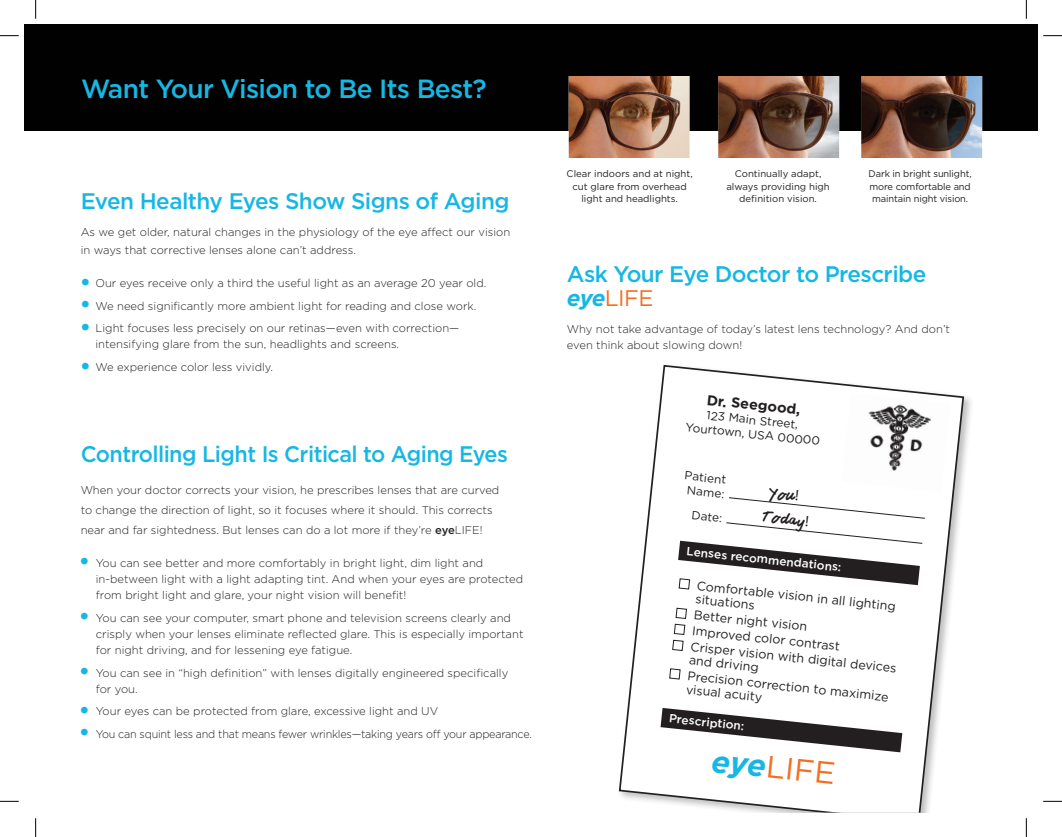
<style>
.page{position:relative;width:1062px;height:837px;background:#fff}
.page>*{position:absolute;margin:0;border:0;box-sizing:border-box;transform-origin:0 0}
.t1{font:30.75px "Gotham";color:#f36e21}
.t2{font:500 26.25px "Gotham";letter-spacing:-.025em;color:#16b7e4}
.t3{font:500 22.5px "Gotham";letter-spacing:-.025em;color:#16b7e4}
.t4{font:500 22.5px "Gotham";letter-spacing:-.025em;color:#16b7e4;scale:.96 1}
.t5{font:700 22.5px "Gotham";color:#16b7e4}
.t6{font:22.5px "Gotham";color:#f36e21}
.t7{font:15.12px/24.4px "Conran Script Normal";color:#231f20}
.t8{font:700 14.25px "Gotham";color:#231f20}
.t9{font:12.62px/16px "Gotham";color:#231f20}
.t10{font:11.75px/14.1px "Gotham";color:#231f20;text-align:center}
.t11{font:500 11.75px "Gotham";color:#fff}
.t12{font:300 11.25px/20px "Gotham";color:#231f20}
.t13{font:300 11.25px "Gotham";letter-spacing:-.02em;color:#231f20;scale:.96 1}
.t14{font:9.62px "Gotham";color:#231f20}
.s1{font-weight:500}
.s2{font-weight:700;font-style:italic;color:#16b7e4}
.s3{font-family:"Myriad Pro"}
</style>
<div class="page">
<div style="left:24px;top:24px;width:1013px;height:106px;background:#010101"></div>
<div style="left:616px;top:362px;width:358px;height:450px;background:#231f20;opacity:.29"></div>
<svg style="left:617px;top:364px;width:347px;height:448px"></svg>
<img style="left:841px;top:393px;width:109px;height:99px">
<svg style="left:640px;top:696px;width:282px;height:67px"></svg>
<svg style="left:657px;top:496px;width:283px;height:100px"></svg>
<svg style="left:671px;top:607px;width:16px;height:44px"></svg>
<svg style="left:668px;top:667px;width:13px;height:12px"></svg>
<img style="left:565px;top:76px;width:419px;height:81px">
<svg style="left:0;top:35px;width:19px;height:1px"></svg>
<svg style="left:1043px;top:35px;width:18px;height:1px"></svg>
<svg style="left:0;top:800px;width:19px;height:1px"></svg>
<svg style="left:1043px;top:800px;width:18px;height:1px"></svg>
<svg style="left:35px;top:0;width:1px;height:19px"></svg>
<svg style="left:35px;top:818px;width:1px;height:18px"></svg>
<svg style="left:1025px;top:0;width:1px;height:19px"></svg>
<svg style="left:1025px;top:818px;width:1px;height:18px"></svg>
<p class="t2" style="left:81px;top:72px;width:407px">Want Your Vision to Be Its Best?</p>
<p class="t3" style="left:81px;top:186px;width:430px">Even Healthy Eyes Show Signs of Aging</p>
<p class="t12" style="left:81px;top:223px;width:431px;line-height:17.5px">As we get older, natural changes in the physiology of the eye affect our vision in ways that corrective lenses alone can’t address.</p>
<p class="t12" style="left:95px;top:273px;width:392px">Our eyes receive only a third the useful light as an average 20 year old.</p>
<p class="t12" style="left:95px;top:295px;width:382px">We need significantly more ambient light for reading and close work.</p>
<p class="t12" style="left:95px;top:318px;width:365px">Light focuses less precisely on our retinas—even with correction—</p>
<p class="t12" style="left:95px;top:334px;width:305px">intensifying glare from the sun, headlights and screens.</p>
<p class="t12" style="left:95px;top:356px;width:179px">We experience color less vividly.</p>
<p class="t5" style="left:80px;top:267px;width:13px">•</p>
<p class="t5" style="left:80px;top:289px;width:13px">•</p>
<p class="t5" style="left:80px;top:312px;width:13px">•</p>
<p class="t5" style="left:80px;top:350px;width:13px">•</p>
<p class="t4" style="left:81px;top:439px;width:446px">Controlling Light Is Critical to Aging Eyes</p>
<p class="t12" style="left:81px;top:480px;width:420px">When your doctor corrects your vision, he prescribes lenses that are curved to change the direction of light, so it focuses where it should. This corrects near and far sightedness. But lenses can do a lot more if they’re <span class="s1">eye</span>LIFE!</p>
<p class="t5" style="left:79px;top:546px;width:13px">•</p>
<p class="t5" style="left:79px;top:601px;width:13px">•</p>
<p class="t5" style="left:79px;top:656px;width:13px">•</p>
<p class="t5" style="left:79px;top:695px;width:13px">•</p>
<p class="t5" style="left:79px;top:716px;width:13px">•</p>
<p class="t12" style="left:96px;top:552px;width:389px">You can see better and more comfortably in bright light, dim light and</p>
<p class="t12" style="left:96px;top:570px;width:429px;line-height:16.2px">in-between light with a light adapting tint. And when your eyes are protected from bright light and glare, your night vision will benefit!</p>
<p class="t12" style="left:96px;top:607px;width:417px">You can see your computer, smart phone and television screens clearly and</p>
<p class="t12" style="left:96px;top:623px;width:429px">crisply when your lenses eliminate reflected glare. This is especially important</p>
<p class="t12" style="left:96px;top:639px;width:258px">for night driving, and for lessening eye fatigue.</p>
<p class="t12" style="left:96px;top:662px;width:414px">You can see in “high definition” with lenses digitally engineered specifically</p>
<p class="t12" style="left:96px;top:678px;width:43px">for you.</p>
<p class="t12" style="left:96px;top:701px;width:344px">Your eyes can be protected from glare, excessive light and UV</p>
<p class="t13" style="left:96px;top:726px;width:455px">You can squint less and that means fewer wrinkles—taking years off your appearance.</p>
<p class="t14" style="left:566px;top:168px;width:128px">Clear indoors and at night,</p>
<p class="t14" style="left:572px;top:180px;width:116px">cut glare from overhead</p>
<p class="t14" style="left:581px;top:192px;width:98px">light and headlights.</p>
<p class="t14" style="left:734px;top:168px;width:88px">Continually adapt,</p>
<p class="t14" style="left:726px;top:180px;width:105px">always providing high</p>
<p class="t14" style="left:739px;top:192px;width:79px">definition vision.</p>
<p class="t14" style="left:868px;top:168px;width:104px">Dark in bright sunlight,</p>
<p class="t14" style="left:869px;top:180px;width:103px">more comfortable and</p>
<p class="t14" style="left:871px;top:192px;width:98px">maintain night vision.</p>
<p class="t3" style="left:567px;top:259px;width:361px">Ask Your Eye Doctor to Prescribe</p>
<p class="t6" style="left:567px;top:284px;width:88px"><span class="s2">eye</span>LIFE</p>
<p class="t12" style="left:567px;top:318px;width:384px">Why not take advantage of today’s latest lens technology? And don’t</p>
<p class="t12" style="left:567px;top:334px;width:177px">even think about slowing down!</p>
<p class="t8" style="left:707px;top:390px;width:96px;rotate:6deg">Dr. Seegood,</p>
<p class="t10" style="left:687px;top:405px;width:136px;rotate:6deg">123 Main Street,<br>Yourtown, USA 00000</p>
<p class="t10" style="left:685px;top:468px;width:43px;rotate:6deg">Patient<br>Name:</p>
<p class="t10" style="left:692px;top:507px;width:32px;rotate:6deg">Date:</p>
<p class="t7" style="left:765px;top:482px;width:49px;rotate:6deg">You<span class="s3">!<br></span>Today<span class="s3">!</span></p>
<p class="t11" style="left:687px;top:543px;width:157px;rotate:6deg">Lenses recommendations:</p>
<p class="t9" style="left:697px;top:578px;width:199px;line-height:13.5px;rotate:6deg">Comfortable vision in all lig hting situations</p>
<p class="t9" style="left:694px;top:606px;width:208px;rotate:6deg">B etter nig ht vision<br>Imp roved color contrast<br>Crisp er vision with d ig ital d evices</p>
<p class="t9" style="left:690px;top:651px;width:204px;rotate:6deg">and d riving<br>Precision correction to maximize</p>
<p class="t9" style="left:687px;top:680px;width:77px;rotate:6deg">visual acuity</p>
<p class="t11" style="left:670px;top:710px;width:77px;rotate:6deg">Prescription:</p>
<p class="t1" style="left:713px;top:740px;width:120px;rotate:6deg"><span class="s2">eye</span>LIF E</p>
</div>
